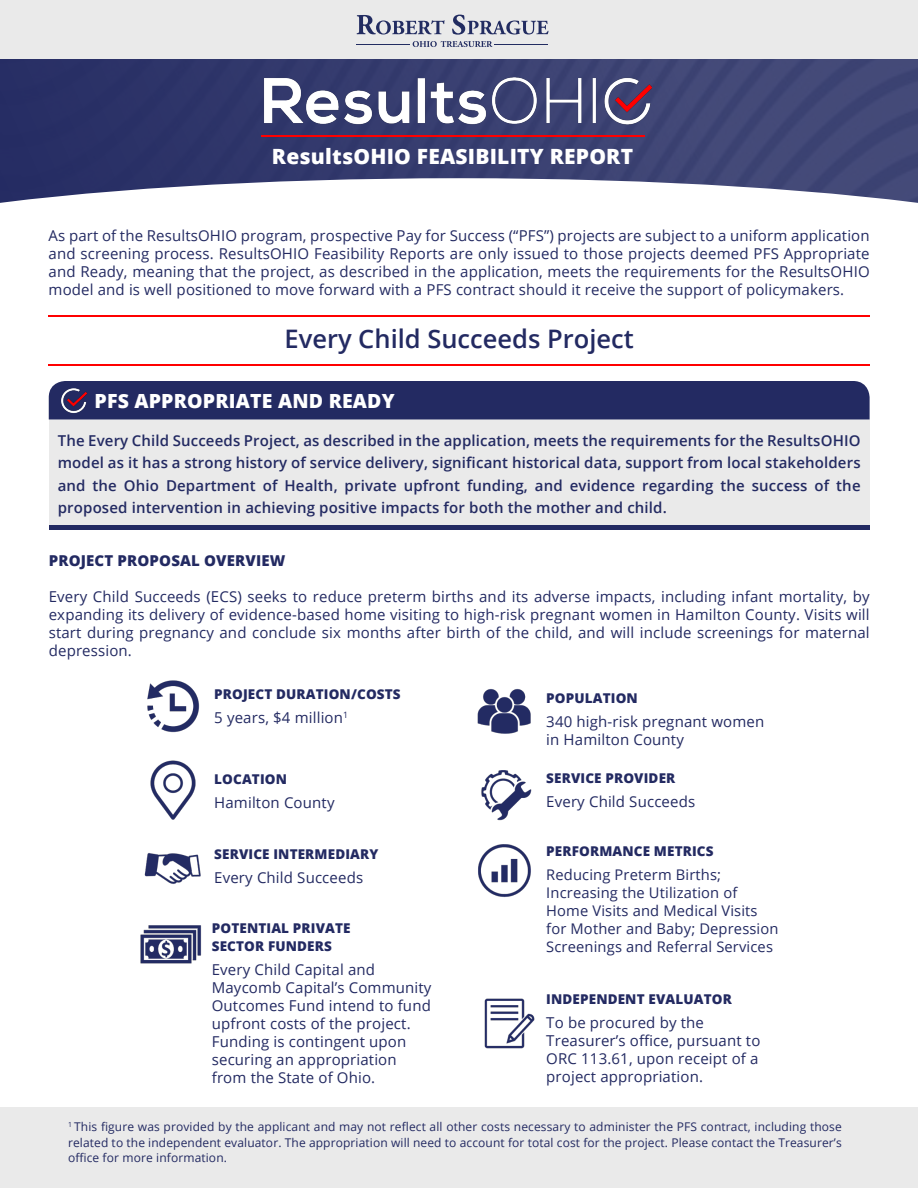
<style>
.page{position:relative;width:918px;height:1188px;background:#fff}
.page>*{position:absolute;margin:0;border:0;box-sizing:border-box;transform-origin:0 0}
.t1{font:600 25.5px "Open Sans";color:#232a62}
.t2{font:800 21px "Open Sans";letter-spacing:.01em;color:#fff}
.t3{font:800 19.5px "Open Sans";letter-spacing:.01em;color:#fff}
.t4{font:15px/18px "Open Sans";letter-spacing:.01em;color:#232a62}
.t5{font:600 15px/22.5px "Open Sans";letter-spacing:.01em;color:#232a62;text-align:justify}
.t6{font:800 15px "Open Sans";letter-spacing:.01em;color:#232a62}
.t7{font:14.7px/18px "Open Sans";letter-spacing:.01em;color:#232a62}
.t8{font:800 13.5px "Open Sans";letter-spacing:.01em;color:#232a62}
.t9{font:12px/15.8px "Open Sans";letter-spacing:.01em;color:#232a62;text-align:justify}
</style>
<div class="page">
<div style="left:0;top:1108px;width:918px;height:80px;background:#eaeaea"></div>
<img style="left:0;top:58px;width:918px;height:120px">
<svg style="left:0;top:178px;width:918px;height:188px"></svg>
<img style="left:261px;top:70px;width:391px;height:59px">
<hr style="left:261px;top:136px;width:383px;height:1px;background:#f00">
<hr style="left:49px;top:364px;width:821px;height:1px;background:#f00">
<div style="left:49px;top:419px;width:821px;height:109px;background:#eaeaea"></div>
<div style="left:49px;top:381px;width:821px;height:38px;background:#232a62"></div>
<img style="left:59px;top:384px;width:31px;height:31px">
<hr style="left:49px;top:315px;width:821px;height:2px;background:#f00">
<hr style="left:49px;top:526px;width:821px;height:4px;background:#232a62">
<div style="left:0;top:0;width:918px;height:58px;background:#eaeaea"></div>
<svg style="left:357px;top:15px;width:88px;height:20px"></svg>
<svg style="left:452px;top:15px;width:97px;height:20px"></svg>
<svg style="left:413px;top:41px;width:80px;height:6px"></svg>
<hr style="left:357px;top:45px;width:53px;height:1px;background:#222c61">
<hr style="left:494px;top:45px;width:54px;height:1px;background:#222c61">
<img style="left:147px;top:680px;width:53px;height:53px">
<img style="left:150px;top:760px;width:46px;height:60px">
<img style="left:144px;top:853px;width:57px;height:31px">
<img style="left:477px;top:689px;width:54px;height:45px">
<img style="left:481px;top:770px;width:51px;height:51px">
<img style="left:478px;top:844px;width:53px;height:53px">
<img style="left:140px;top:925px;width:62px;height:39px">
<img style="left:484px;top:998px;width:51px;height:51px">
<p class="t2" style="left:272px;top:141px;width:363px">ResultsOHIO FEASIBILITY REPORT</p>
<p class="t4" style="left:49px;top:226px;width:823px;text-align:justify">As part of the ResultsOHIO program, prospective Pay for Success (“PFS”) projects are subject to a uniform application and screening process. ResultsOHIO Feasibility Reports are only issued to those projects deemed PFS Appropriate and Ready, meaning that the project, as described in the application, meets the requirements for the ResultsOHIO model and is well positioned to move forward with a PFS contract should it receive the support of policymakers.</p>
<p class="t1" style="left:284px;top:321px;width:351px">Every Child Succeeds Project</p>
<p class="t3" style="left:94px;top:386px;width:302px">PFS APPROPRIATE AND READY</p>
<p class="t5" style="left:58px;top:429px;width:804px">The Every Child Succeeds Project, as described in the application, meets the requirements for the ResultsOHIO model as it has a strong history of service delivery, significant historical data, support from local stakeholders and the Ohio Department of Health, private upfront funding, and evidence regarding the success of the proposed intervention in achieving positive impacts for both the mother and child.</p>
<p class="t6" style="left:49px;top:549px;width:238px">PROJECT PROPOSAL OVERVIEW</p>
<p class="t4" style="left:49px;top:587px;width:822px;text-align:justify">Every Child Succeeds (ECS) seeks to reduce preterm births and its adverse impacts, including infant mortality, by expanding its delivery of evidence-based home visiting to high-risk pregnant women in Hamilton County. Visits will start during pregnancy and conclude six months after birth of the child, and will include screenings for maternal depression.</p>
<p class="t8" style="left:214px;top:684px;width:188px">PROJECT DURATION/COSTS</p>
<p class="t4" style="left:214px;top:709px;width:135px">5 years, $4 million<sup>1</sup></p>
<p class="t8" style="left:546px;top:688px;width:93px">POPULATION</p>
<p class="t4" style="left:546px;top:712px;width:220px">340 high-risk pregnant women in Hamilton County</p>
<p class="t8" style="left:546px;top:768px;width:131px">SERVICE PROVIDER</p>
<p class="t4" style="left:546px;top:792px;width:150px">Every Child Succeeds</p>
<p class="t8" style="left:546px;top:841px;width:169px">PERFORMANCE METRICS</p>
<p class="t7" style="left:546px;top:865px;width:176px">Reducing Preterm Births;</p>
<p class="t7" style="left:546px;top:883px;width:234px">Increasing the Utilization of<br>Home Visits and Medical Visits for Mother and Baby; Depression<br>Screenings and Referral Services</p>
<p class="t8" style="left:214px;top:768px;width:74px">LOCATION</p>
<p class="t4" style="left:214px;top:793px;width:122px">Hamilton County</p>
<p class="t8" style="left:214px;top:844px;width:166px">SERVICE INTERMEDIARY</p>
<p class="t4" style="left:214px;top:868px;width:150px">Every Child Succeeds</p>
<p class="t8" style="left:212px;top:918px;width:140px">POTENTIAL PRIVATE</p>
<p class="t8" style="left:212px;top:936px;width:122px">SECTOR FUNDERS</p>
<p class="t4" style="left:212px;top:961px;width:221px">Every Child Capital and<br>Maycomb Capital’s Community</p>
<p class="t4" style="left:212px;top:997px;width:221px">Outcomes Fund intend to fund upfront costs of the project.</p>
<p class="t4" style="left:212px;top:1033px;width:196px">Funding is contingent upon securing an appropriation from the State of Ohio.</p>
<p class="t8" style="left:546px;top:989px;width:187px">INDEPENDENT EVALUATOR</p>
<p class="t4" style="left:546px;top:1013px;width:216px">To be procured by the<br>Treasurer’s office, pursuant to<br>ORC 113.61, upon receipt of a project appropriation.</p>
<p class="t9" style="left:68px;top:1118px;width:775px"><sup>1</sup> This figure was provided by the applicant and may not reflect all other costs necessary to administer the PFS contract, including those related to the independent evaluator. The appropriation will need to account for total cost for the project. Please contact the Treasurer’s office for more information.</p>
</div>
